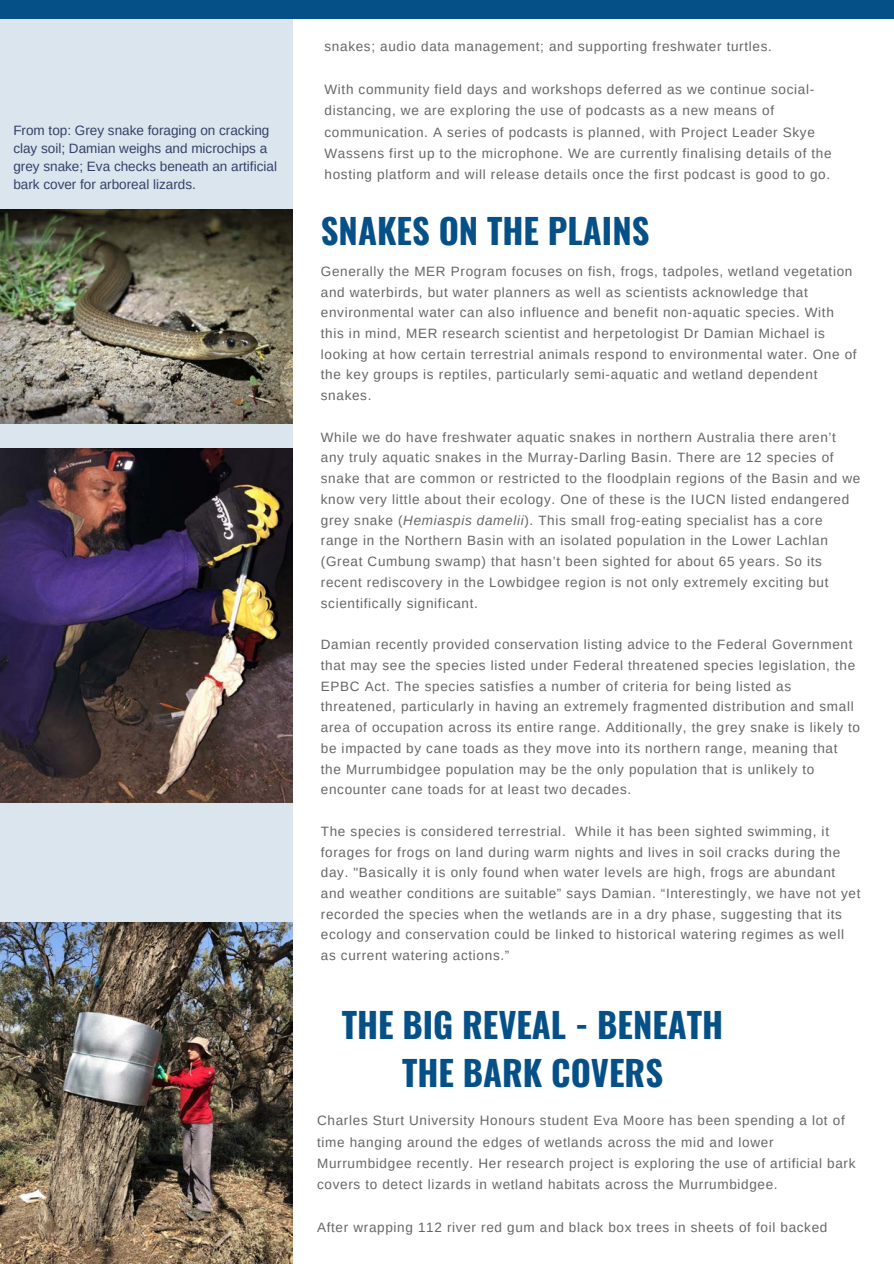
<style>
.page{position:relative;width:894px;height:1264px;background:#fff}
.page>*{position:absolute;margin:0;border:0;box-sizing:border-box;transform-origin:0 0}
.t1{font:700 34.5px/47.2px "Oswald";color:#055087;text-align:center}
.t2{font:13.5px/20.7px "Arimo";letter-spacing:.05em;color:#666}
.t3{font:13.5px/18px "Arimo";color:#344168}
.s1{font-style:italic}
</style>
<div class="page">
<div style="left:0;top:19px;width:293px;height:1244px;background:#dae5ed"></div>
<div style="left:0;top:0;width:893px;height:19px;background:#055087"></div>
<img style="left:0;top:209px;width:293px;height:214px">
<img style="left:0;top:922px;width:293px;height:341px">
<img style="left:0;top:448px;width:293px;height:354px">
<p class="t3" style="left:13px;top:121px;width:265px">From top: Grey snake foraging on cracking clay soil; Damian weighs and microchips a grey snake; Eva checks beneath an artificial bark cover for arboreal lizards.</p>
<p class="t2" style="left:324px;top:36px;width:449px">snakes; audio data management; and supporting freshwater turtles.</p>
<p class="t2" style="left:324px;top:78px;width:508px;line-height:21.5px">With community field days and workshops deferred as we continue social&shy;distancing, we are exploring the use of podcasts as a new means of communication. A series of podcasts is planned, with Project Leader Skye Wassens first up to the microphone. We are currently finalising details of the hosting platform and will release details once the first podcast is good to go.</p>
<h1 class="t1" style="left:321px;top:206px;width:330px">SNAKES ON THE PLAINS</h1>
<p class="t2" style="left:321px;top:261px;width:537px">Generally the MER Program focuses on fish, frogs, tadpoles, wetland vegetation and waterbirds, but water planners as well as scientists acknowledge that environmental water can also influence and benefit non-aquatic species. With this in mind, MER research scientist and herpetologist Dr Damian Michael is looking at how certain terrestrial animals respond to environmental water. One of the key groups is reptiles, particularly semi-aquatic and wetland dependent snakes.</p>
<p class="t2" style="left:321px;top:426px;width:541px">While we do have freshwater aquatic snakes in northern Australia there aren’t any truly aquatic snakes in the Murray-Darling Basin. There are 12 species of snake that are common or restricted to the floodplain regions of the Basin and we know very little about their ecology. One of these is the IUCN listed endangered grey snake (<span class="s1">Hemiaspis damelii</span>). This small frog-eating specialist has a core range in the Northern Basin with an isolated population in the Lower Lachlan (Great Cumbung swamp) that hasn’t been sighted for about 65 years. So its recent rediscovery in the Lowbidgee region is not only extremely exciting but scientifically significant.</p>
<p class="t2" style="left:321px;top:634px;width:540px">Damian recently provided conservation listing advice to the Federal Government that may see the species listed under Federal threatened species legislation, the EPBC Act. The species satisfies a number of criteria for being listed as threatened, particularly in having an extremely fragmented distribution and small area of occupation across its entire range. Additionally, the grey snake is likely to be impacted by cane toads as they move into its northern range, meaning that the Murrumbidgee population may be the only population that is unlikely to encounter cane toads for at least two decades.</p>
<p class="t2" style="left:321px;top:820px;width:541px">The species is considered terrestrial. While it has been sighted swimming, it forages for frogs on land during warm nights and lives in soil cracks during the day. "Basically it is only found when water levels are high, frogs are abundant and weather conditions are suitable” says Damian. “Interestingly, we have not yet recorded the species when the wetlands are in a dry phase, suggesting that its ecology and conservation could be linked to historical watering regimes as well as current watering actions.”</p>
<h1 class="t1" style="left:341px;top:1000px;width:383px">THE BIG REVEAL - BENEATH<br>THE BARK COVERS</h1>
<p class="t2" style="left:317px;top:1109px;width:539px;line-height:21.5px">Charles Sturt University Honours student Eva Moore has been spending a lot of time hanging around the edges of wetlands across the mid and lower Murrumbidgee recently. Her research project is exploring the use of artificial bark covers to detect lizards in wetland habitats across the Murrumbidgee.</p>
<p class="t2" style="left:317px;top:1217px;width:511px">After wrapping 112 river red gum and black box trees in sheets of foil backed</p>
</div>
